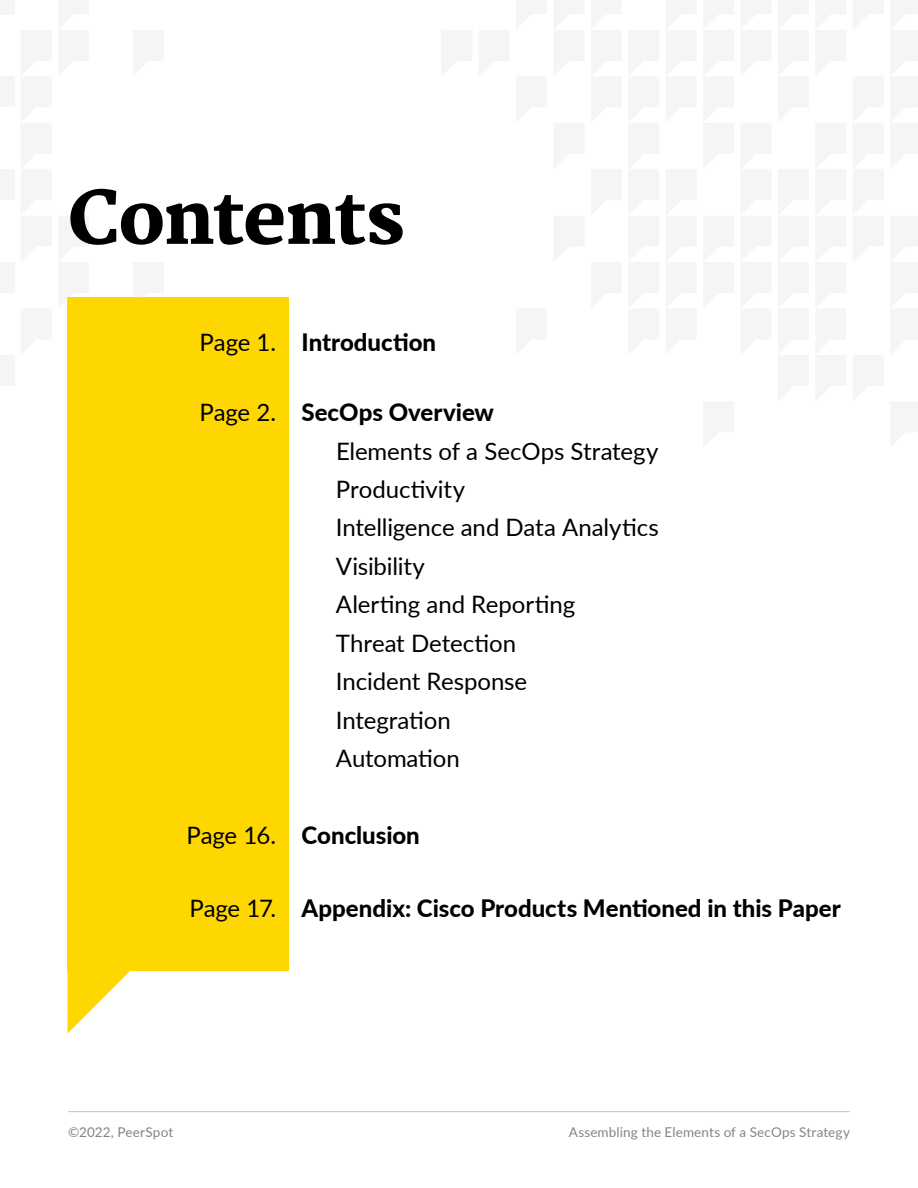
<style>
.page{position:relative;width:918px;height:1188px;background:#fff}
.page>*{position:absolute;margin:0;border:0;box-sizing:border-box;transform-origin:0 0}
.t1{font:800 72px "Martel";letter-spacing:-.025em;color:#000}
.t2{font:24px/38.5px "Lato";letter-spacing:-.005em;color:#000}
.t3{font:800 24px "Lato";color:#000}
.t4{font:13.5px "Lato";letter-spacing:.01em;color:#8b827b}
.s1{font-weight:400}
.s2{font-weight:800}
</style>
<div class="page">
<div style="left:0;top:0;width:14px;height:14px;background:#f5f5f5"></div>
<div style="left:0;top:76px;width:14px;height:31px;background:#f5f5f5"></div>
<div style="left:0;top:169px;width:14px;height:31px;background:#f5f5f5"></div>
<div style="left:0;top:262px;width:14px;height:31px;background:#f5f5f5"></div>
<svg style="left:67px;top:297px;width:1px;height:12px"></svg>
<div style="left:0;top:355px;width:14px;height:31px;background:#f5f5f5"></div>
<hr style="left:68px;top:1111px;width:782px;height:1px;background:#c5c1bd">
<div style="left:68px;top:297px;width:221px;height:673px;background:#ffd700"></div>
<svg style="left:68px;top:970px;width:85px;height:63px"></svg>
<h1 class="t1" style="left:68px;top:177px;width:338px">Contents</h1>
<p class="t3" style="left:200px;top:325px;width:238px"><span class="s1">Page 1.</span> Introduction</p>
<p class="t2" style="left:336px;top:392px;width:325px;text-indent:-137px">Page 2. <span class="s2">SecOps Overview<br></span>Elements of a SecOps Strategy<br>Productivity<br>Intelligence and Data Analytics<br>Visibility<br>Alerting and Reporting<br>Threat Detection<br>Incident Response<br>Integration<br>Automation</p>
<p class="t3" style="left:186px;top:818px;width:235px"><span class="s1">Page 16.</span> Conclusion</p>
<p class="t3" style="left:189px;top:890px;width:653px"><span class="s1">Page 17.</span> Appendix: Cisco Products Mentioned in this Paper</p>
<p class="t4" style="left:68px;top:1122px;width:107px">©2022, PeerSpot</p>
<p class="t4" style="left:569px;top:1122px;width:283px">Assembling the Elements of a SecOps Strategy</p>
</div>
